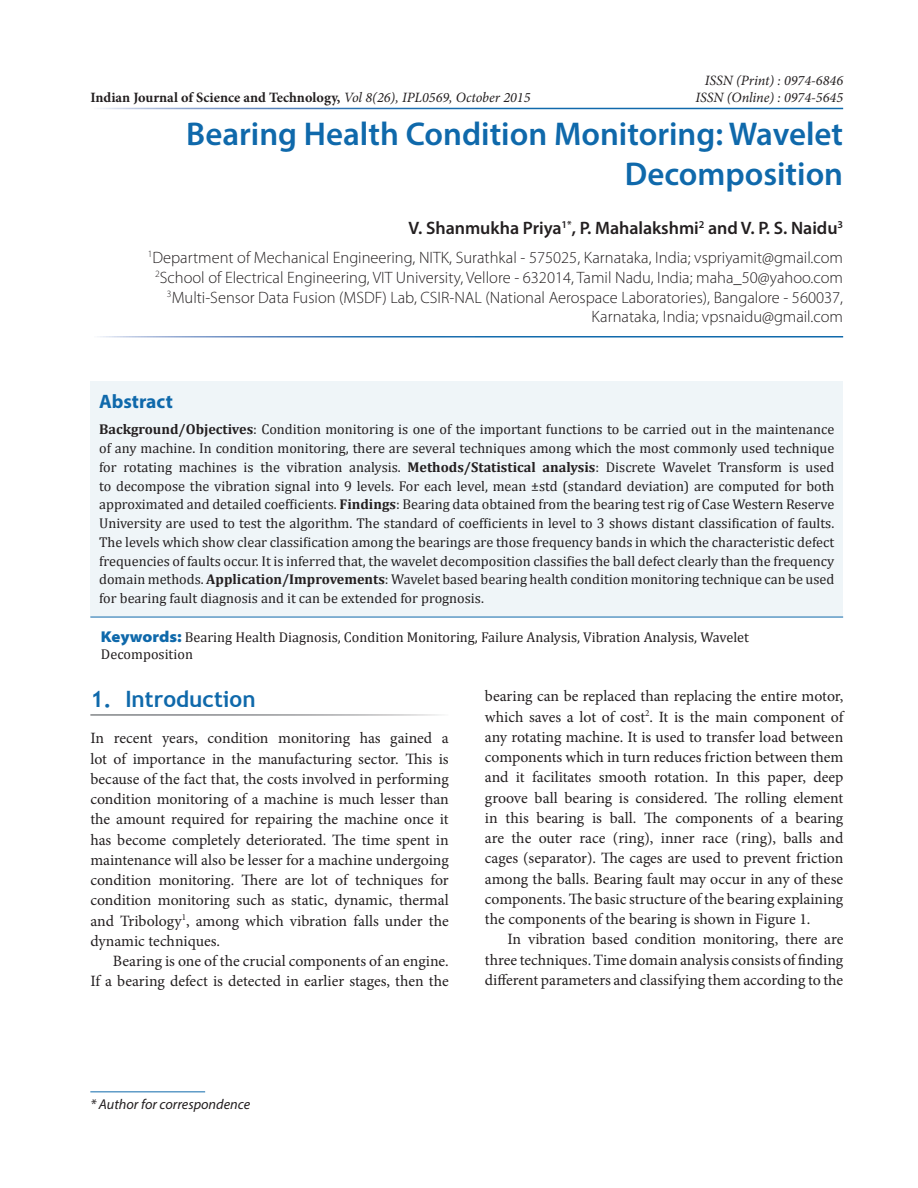
<style>
.page{position:relative;width:918px;height:1188px;background:#fff}
.page>*{position:absolute;margin:0;border:0;box-sizing:border-box;transform-origin:0 0}
.Heading{font:600 33px/40.5px "Myriad Pro";color:#0f69ab;text-align:right}
.Body_Head{font:700 22.5px "Trebuchet MS";color:#0f69ab}
.Abstract_Header{font:700 19.5px "Myriad Pro";color:#0f69ab}
.Authors{font:600 18px "Myriad Pro";color:#231f20}
.Author_Affiliations{font:300 16.5px/19.8px "Myriad Pro";color:#231f20;text-align:right}
.Body_Text_Ind_F{font:15.75px/20.2px "Minion Pro";color:#231f20;text-align:justify}
.Body_Text{font:15.75px/20.2px "Minion Pro";color:#231f20;text-align:justify}
.Abstract_Body{font:14.25px/18.8px "Cambria";color:#231f20;text-align:justify}
.KeywordText{font:14.25px/17.1px "Cambria";color:#231f20}
.t1{font:700 14.25px "Minion Pro";color:#231f20}
.t2{font:italic 14.25px/17.1px "Minion Pro";color:#231f20;text-align:right}
.t3{font:italic 14.25px "Myriad Pro";color:#231f20}
.s1{font-weight:400;font-style:italic}
.s2{font-weight:700}
.s3{font-family:"Myriad Pro";font-weight:900;font-stretch:semi-expanded;font-size:15.75px;color:#0f69ab}
</style>
<div class="page">
<hr style="left:90px;top:1091px;width:115px;height:1px;background:#0f69ab">
<div style="left:90px;top:382px;width:753px;height:235px;background:#eff5f8"></div>
<hr style="left:90px;top:617px;width:753px;height:1px;background:#0f69ab">
<p class="t1" style="left:90px;top:87px;width:442px">Indian Journal of Science and Technology, <span class="s1">Vol 8(26), IPL0569, October 2015</span></p>
<p class="t2" style="left:695px;top:71px;width:149px">ISSN (Print) : 0974-6846<br>ISSN (Online) : 0974-5645</p>
<p class="Heading" style="left:186px;top:112px;width:658px">Bearing Health Condition Monitoring: Wavelet<br>Decomposition</p>
<p class="Authors" style="left:409px;top:217px;width:436px">V. Shanmukha Priya<sup>1*</sup>, P. Mahalakshmi<sup>2</sup> and V. P. S. Naidu<sup>3</sup></p>
<p class="Author_Affiliations" style="left:148px;top:247px;width:697px"><sup>1</sup>Department of Mechanical Engineering, NITK, Surathkal - 575025, Karnataka, India; vspriyamit@gmail.com <sup>2</sup>School of Electrical Engineering, VIT University, Vellore - 632014, Tamil Nadu, India; maha_50@yahoo.com <sup>3</sup>Multi-Sensor Data Fusion (MSDF) Lab, CSIR-NAL (National Aerospace Laboratories), Bangalore - 560037, Karnataka, India; vpsnaidu@gmail.com</p>
<p class="Abstract_Header" style="left:99px;top:389px;width:75px">Abstract</p>
<p class="Abstract_Body" style="left:99px;top:420px;width:737px"><span class="s2">Background/Objectives</span>: Condition monitoring is one of the important functions to be carried out in the maintenance of any machine. In condition monitoring, there are several techniques among which the most commonly used technique for rotating machines is the vibration analysis. <span class="s2">Methods/Statistical analysis</span>: Discrete Wavelet Transform is used to decompose the vibration signal into 9 levels. For each level, mean ±std (standard deviation) are computed for both approximated and detailed coefficients. <span class="s2">Findings</span>: Bearing data obtained from the bearing test rig of Case Western Reserve University are used to test the algorithm. The standard of coefficients in level to 3 shows distant classification of faults.<br>The levels which show clear classification among the bearings are those frequency bands in which the characteristic defect frequencies of faults occur. It is inferred that, the wavelet decomposition classifies the ball defect clearly than the frequency domain methods. <span class="s2">Application/Improvements</span>: Wavelet based bearing health condition monitoring technique can be used for bearing fault diagnosis and it can be extended for prognosis.</p>
<p class="KeywordText" style="left:101px;top:629px;width:650px"><span class="s3">Keywords:</span> Bearing Health Diagnosis, Condition Monitoring, Failure Analysis, Vibration Analysis, Wavelet<br>Decomposition</p>
<p class="Body_Head" style="left:90px;top:684px;width:167px">1. Introduction</p>
<p class="Body_Text" style="left:90px;top:728px;width:360px">In recent years, condition monitoring has gained a lot of importance in the manufacturing sector. This is because of the fact that, the costs involved in performing condition monitoring of a machine is much lesser than the amount required for repairing the machine once it has become completely deteriorated. The time spent in maintenance will also be lesser for a machine undergoing condition monitoring. There are lot of techniques for condition monitoring such as static, dynamic, thermal and Tribology<sup>1</sup>, among which vibration falls under the dynamic techniques.</p>
<p class="Body_Text_Ind_F" style="left:90px;top:951px;width:360px;text-align:right">Bearing is one of the crucial components of an engine.<br>If a bearing defect is detected in earlier stages, then the</p>
<p class="Body_Text_Ind_F" style="left:485px;top:686px;width:360px">bearing can be replaced than replacing the entire motor, which saves a lot of cost<sup>2</sup>. It is the main component of any rotating machine. It is used to transfer load between components which in turn reduces friction between them and it facilitates smooth rotation. In this paper, deep groove ball bearing is considered. The rolling element in this bearing is ball. The components of a bearing are the outer race (ring), inner race (ring), balls and cages (separator). The cages are used to prevent friction among the balls. Bearing fault may occur in any of these components. The basic structure of the bearing explaining the components of the bearing is shown in Figure 1.</p>
<p class="Body_Text_Ind_F" style="left:485px;top:929px;width:360px;text-indent:23px">In vibration based condition monitoring, there are three techniques. Time domain analysis consists of finding different parameters and classifying them according to the</p>
<p class="t3" style="left:90px;top:1095px;width:161px">* Author for correspondence</p>
</div>
